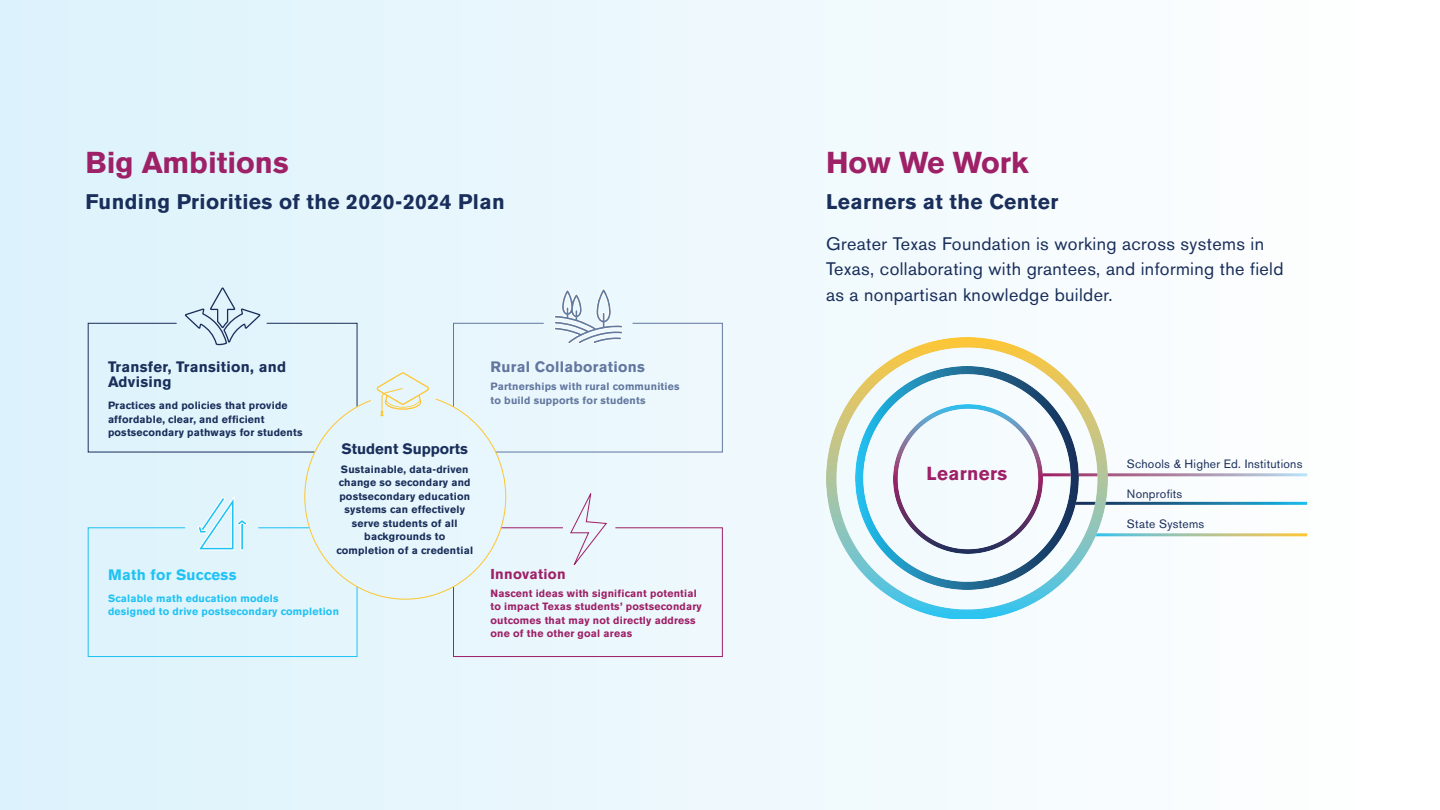
<style>
.page{position:relative;width:1440px;height:810px;background:#fff}
.page>*{position:absolute;margin:0;border:0;box-sizing:border-box;transform-origin:0 0}
.t1{font:700 30px "Akzidenz Grotesk BE";color:#9e2066}
.t2{font:700 21px "Akzidenz Grotesk BE";letter-spacing:.02em;color:#192e5a}
.t3{font:700 18.75px "Akzidenz Grotesk BE";letter-spacing:.02em;color:#9e2066}
.t4{font:18px/25.5px "Akzidenz Grotesk BE";letter-spacing:.02em;color:#192e5a}
.t5{font:700 15px/15px "Akzidenz Grotesk BE";letter-spacing:.02em;color:#192e5a}
.t6{font:700 15px "Akzidenz Grotesk BE";letter-spacing:.02em;color:#62779f}
.t7{font:700 15px "Akzidenz Grotesk BE";color:#192e5a}
.t8{font:700 15px "Akzidenz Grotesk BE";letter-spacing:.02em;color:#1fc2f3}
.t9{font:700 14.25px "Akzidenz Grotesk BE";letter-spacing:.02em;color:#9e2066}
.t10{font:12px "Akzidenz Grotesk BE";letter-spacing:.02em;color:#192e5a}
.t11{font:700 10.5px/13.5px "Akzidenz Grotesk BE";letter-spacing:.02em;color:#192e5a}
.t12{font:700 10.5px/13.5px "Akzidenz Grotesk BE";letter-spacing:.02em;color:#9e2066}
.t13{font:700 10.5px/13.5px "Akzidenz Grotesk BE";letter-spacing:.02em;color:#1fc2f3}
.t14{font:700 10.5px/13.5px "Akzidenz Grotesk BE";letter-spacing:.02em;color:#62779f}
</style>
<div class="page">
<div style="left:0;top:0;width:1433px;height:810px;background:linear-gradient(to right,#dcf2fc,#fff)"></div>
<div style="left:88px;top:286px;width:635px;height:371px;background:#e6f6fc"></div>
<hr style="left:1041px;top:473px;width:266px;height:3px;background:#fff">
<hr style="left:1073px;top:502px;width:234px;height:3px;background:#fff">
<hr style="left:1090px;top:533px;width:217px;height:3px;background:#fff">
<img style="left:826px;top:338px;width:282px;height:281px">
<img style="left:893px;top:404px;width:149px;height:149px">
<p class="t1" style="left:86px;top:145px;width:205px">Big Ambitions</p>
<p class="t2" style="left:86px;top:190px;width:421px">Funding Priorities of the 2020-2024 Plan</p>
<p class="t5" style="left:108px;top:359px;width:180px">Transfer, Transition, and<br>Advising</p>
<p class="t11" style="left:108px;top:399px;width:196px">Practices and policies that provide affordable, clear, and efficient postsecondary pathways for students</p>
<p class="t7" style="left:341px;top:440px;width:128px">Student Supports</p>
<p class="t11" style="left:341px;top:462px;width:129px">Sustainable, data-driven</p>
<p class="t11" style="left:339px;top:476px;width:133px">change so secondary and</p>
<p class="t11" style="left:339px;top:489px;width:132px">postsecondary education</p>
<p class="t11" style="left:345px;top:503px;width:122px;text-align:center">systems can effectively serve students of all backgrounds to</p>
<p class="t11" style="left:336px;top:543px;width:138px">completion of a credential</p>
<p class="t8" style="left:108px;top:566px;width:130px">Math for Success</p>
<p class="t13" style="left:108px;top:592px;width:233px">Scalable math education models<br>designed to drive postsecondary completion</p>
<p class="t6" style="left:490px;top:358px;width:156px">Rural Collaborations</p>
<p class="t14" style="left:490px;top:380px;width:191px">Partnerships with rural communities to build supports for students</p>
<p class="t9" style="left:490px;top:566px;width:77px">Innovation</p>
<p class="t12" style="left:490px;top:587px;width:213px">Nascent ideas with significant potential to impact Texas students’ postsecondary outcomes that may not directly address one of the other goal areas</p>
<p class="t1" style="left:826px;top:145px;width:204px">How We Work</p>
<p class="t2" style="left:826px;top:190px;width:234px">Learners at the Center</p>
<p class="t4" style="left:826px;top:231px;width:459px">Greater Texas Foundation is working across systems in<br>Texas, collaborating with grantees, and informing the field as a nonpartisan knowledge builder.</p>
<p class="t3" style="left:927px;top:462px;width:82px">Learners</p>
<p class="t10" style="left:1127px;top:457px;width:177px">Schools &amp; Higher Ed. Institutions</p>
<p class="t10" style="left:1127px;top:487px;width:57px">Nonprofits</p>
<p class="t10" style="left:1127px;top:517px;width:79px">State Systems</p>
</div>
